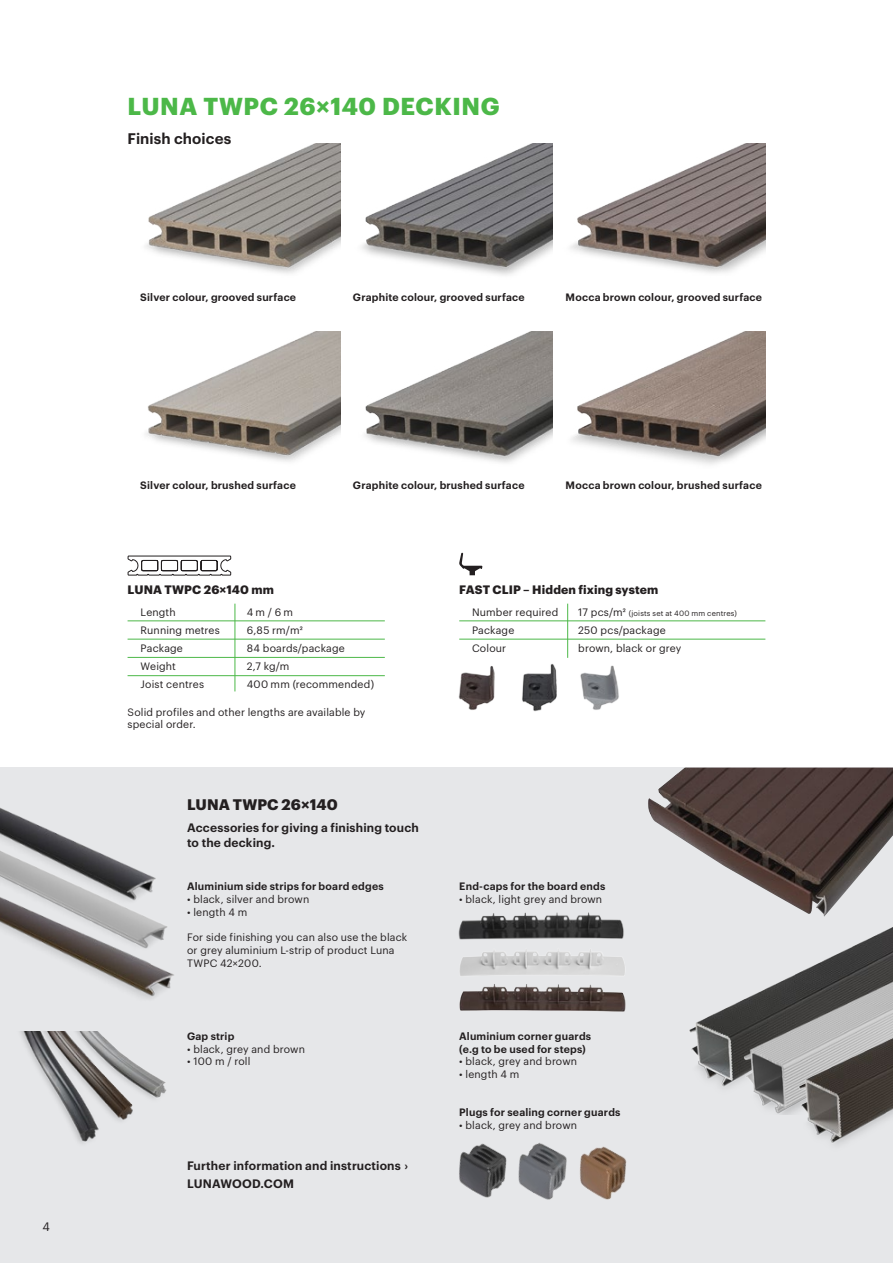
<style>
.page{position:relative;width:893px;height:1263px;background:#fff}
.page>*{position:absolute;margin:0;border:0;box-sizing:border-box;transform-origin:0 0}
.Perusotsikko{font:700 24px "Graphik";letter-spacing:.025em;color:#4cb848}
.väliotsikko_2_FI_10p{font:700 15px "Graphik";letter-spacing:.01em;color:#231f20}
.Otsikko_14pt_FI{font:600 15px "Graphik";letter-spacing:.005em;color:#231f20}
.leipis_twpc_FI_ilman{font:600 12px/15px "Graphik";letter-spacing:.015em;color:#231f20}
.leipis_twpc_FI{font:600 12px/18px "Graphik";letter-spacing:.015em;color:#231f20}
.Väliotsikko3_FI_8pt{font:700 12px "Graphik";letter-spacing:.015em;color:#231f20}
.t1{font:12px "Graphik";color:#231f20}
.taulukot{font:10.5px/12.8px "Graphik";letter-spacing:.015em;color:#231f20}
.Tuoteteksti_7pt{font:600 10.5px "Graphik";letter-spacing:.02em;color:#231f20}
.taulukot-2{font:600 10.5px/12.8px "Graphik";letter-spacing:.02em;color:#231f20}
.taulukot-3{font:7.5px "Graphik";letter-spacing:.02em;color:#231f20}
.s1{font-size:10.5px}
</style>
<div class="page">
<div style="left:0;top:767px;width:893px;height:496px;background:#e6e7e9"></div>
<img style="left:850px;top:927px;width:42px;height:21px">
<img style="left:689px;top:948px;width:203px;height:140px">
<img style="left:730px;top:1023px;width:162px;height:122px">
<img style="left:604px;top:1147px;width:23px;height:53px">
<img style="left:459px;top:1143px;width:39px;height:55px">
<img style="left:498px;top:1142px;width:106px;height:58px">
<img style="left:0;top:807px;width:104px;height:48px">
<img style="left:0;top:855px;width:174px;height:144px">
<svg style="left:127px;top:555px;width:105px;height:21px"></svg>
<svg style="left:459px;top:553px;width:23px;height:22px"></svg>
<img style="left:20px;top:1031px;width:147px;height:112px">
<hr style="left:892px;top:766px;width:1px;height:497px;background:#e6e7e9">
<img style="left:458px;top:629px;width:190px;height:83px">
<img style="left:145px;top:332px;width:620px;height:133px">
<img style="left:145px;top:144px;width:620px;height:132px">
<img style="left:648px;top:767px;width:245px;height:149px">
<img style="left:460px;top:912px;width:164px;height:15px">
<img style="left:458px;top:927px;width:166px;height:32px">
<img style="left:459px;top:959px;width:167px;height:53px">
<hr style="left:128px;top:620px;width:257px;height:1px;background:#4cb848">
<hr style="left:128px;top:639px;width:257px;height:1px;background:#4cb848">
<hr style="left:128px;top:657px;width:257px;height:1px;background:#4cb848">
<hr style="left:128px;top:675px;width:257px;height:1px;background:#4cb848">
<hr style="left:235px;top:604px;width:1px;height:87px;background:#4cb848">
<hr style="left:459px;top:620px;width:306px;height:1px;background:#4cb848">
<hr style="left:459px;top:639px;width:306px;height:1px;background:#4cb848">
<hr style="left:567px;top:604px;width:1px;height:54px;background:#4cb848">
<p class="t1" style="left:43px;top:1217px;width:9px">4</p>
<p class="Perusotsikko" style="left:128px;top:88px;width:373px">LUNA TWPC 26×140 DECKING</p>
<p class="Otsikko_14pt_FI" style="left:128px;top:127px;width:105px">Finish choices</p>
<p class="Tuoteteksti_7pt" style="left:140px;top:289px;width:157px">Silver colour, grooved surface</p>
<p class="Tuoteteksti_7pt" style="left:353px;top:289px;width:173px">Graphite colour, grooved surface</p>
<p class="Tuoteteksti_7pt" style="left:566px;top:289px;width:198px">Mocca brown colour, grooved surface</p>
<p class="Tuoteteksti_7pt" style="left:140px;top:477px;width:157px">Silver colour, brushed surface</p>
<p class="Tuoteteksti_7pt" style="left:353px;top:477px;width:173px">Graphite colour, brushed surface</p>
<p class="Tuoteteksti_7pt" style="left:566px;top:477px;width:198px">Mocca brown colour, brushed surface</p>
<p class="Väliotsikko3_FI_8pt" style="left:128px;top:580px;width:148px">LUNA TWPC 26×140 mm</p>
<p class="Väliotsikko3_FI_8pt" style="left:459px;top:580px;width:201px">FAST CLIP – Hidden fixing system</p>
<p class="taulukot" style="left:472px;top:605px;width:88px">Number required</p>
<p class="taulukot-3" style="left:578px;top:608px;width:160px"><span class="s1">17 pcs/m²</span> (joists set at 400 mm centres)</p>
<p class="taulukot" style="left:472px;top:623px;width:44px">Package</p>
<p class="taulukot" style="left:578px;top:623px;width:89px">250 pcs/package</p>
<p class="taulukot" style="left:472px;top:641px;width:36px">Colour</p>
<p class="taulukot" style="left:578px;top:641px;width:104px">brown, black or grey</p>
<p class="taulukot" style="left:141px;top:605px;width:37px">Length</p>
<p class="taulukot" style="left:247px;top:605px;width:48px">4m / 6m</p>
<p class="taulukot" style="left:141px;top:623px;width:81px">Running metres</p>
<p class="taulukot" style="left:247px;top:623px;width:57px">6,85 rm/m²</p>
<p class="taulukot" style="left:141px;top:641px;width:44px">Package</p>
<p class="taulukot" style="left:247px;top:641px;width:99px">84 boards/package</p>
<p class="taulukot" style="left:141px;top:659px;width:37px">Weight</p>
<p class="taulukot" style="left:247px;top:659px;width:44px">2,7 kg/m</p>
<p class="taulukot" style="left:141px;top:677px;width:65px">Joist centres</p>
<p class="taulukot" style="left:247px;top:677px;width:129px">400 mm (recommended)</p>
<p class="taulukot" style="left:128px;top:704px;width:239px">Solid profiles and other lengths are available by special order.</p>
<p class="väliotsikko_2_FI_10p" style="left:187px;top:793px;width:152px">LUNA TWPC 26×140</p>
<p class="leipis_twpc_FI_ilman" style="left:187px;top:819px;width:233px">Accessories for giving a finishing touch to the decking.</p>
<p class="taulukot-2" style="left:187px;top:879px;width:198px">Aluminium side strips for board edges</p>
<p class="taulukot" style="left:187px;top:892px;width:124px">• black, silver and brown</p>
<p class="taulukot" style="left:187px;top:905px;width:62px">• length 4 m</p>
<p class="taulukot" style="left:187px;top:930px;width:222px">For side finishing you can also use the black or grey aluminium L-strip of product Luna<br>TWPC 42×200.</p>
<p class="taulukot-2" style="left:187px;top:1029px;width:49px">Gap strip</p>
<p class="taulukot" style="left:187px;top:1041px;width:119px">• black, grey and brown</p>
<p class="taulukot" style="left:187px;top:1054px;width:65px">• 100 m / roll</p>
<p class="leipis_twpc_FI" style="left:187px;top:1156px;width:223px">Further information and instructions ›<br>LUNAWOOD.COM</p>
<p class="taulukot-2" style="left:459px;top:879px;width:148px">End-caps for the board ends</p>
<p class="taulukot" style="left:459px;top:892px;width:144px">• black, light grey and brown</p>
<p class="taulukot-2" style="left:459px;top:1029px;width:133px">Aluminium corner guards (e.g to be used for steps)</p>
<p class="taulukot" style="left:459px;top:1054px;width:119px">• black, grey and brown</p>
<p class="taulukot" style="left:459px;top:1067px;width:62px">• length 4 m</p>
<p class="taulukot-2" style="left:459px;top:1105px;width:163px">Plugs for sealing corner guards</p>
<p class="taulukot" style="left:459px;top:1118px;width:119px">• black, grey and brown</p>
</div>
